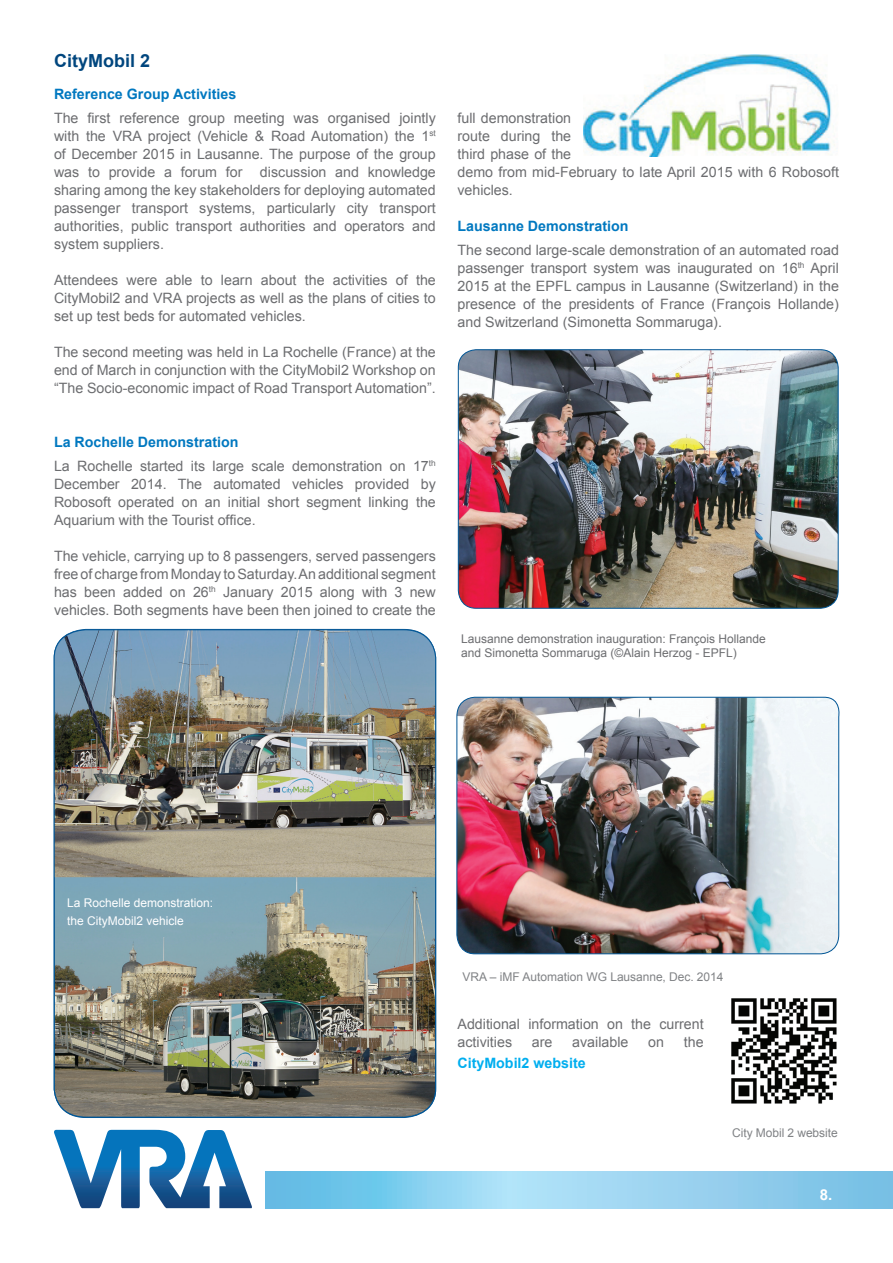
<style>
.page{position:relative;width:893px;height:1263px;background:#fff}
.page>*{position:absolute;margin:0;border:0;box-sizing:border-box;transform-origin:0 0}
.t1{font:700 18px "Arial";color:#00467e}
.t2{font:700 15px "Arial";color:#fff}
.t3{font:14.25px/18px "Arial";color:#6c6d70;text-align:justify}
.t4{font:700 14.25px "Arial";color:#0078c0}
.t5{font:700 14.25px "Arial";color:#00aeef}
.t6{font:12px/14.4px "Arial";color:#6c6d70}
.t7{font:12px "Arial";letter-spacing:-.005em;color:#808285}
.t8{font:12px/18px "Arial";color:#fff}
.s1{font-weight:700;color:#0078c0}
</style>
<div class="page">
<svg style="left:266px;top:1172px;width:627px;height:37px;background:#8cceee"></svg>
<svg style="left:54px;top:1130px;width:198px;height:78px"></svg>
<img style="left:584px;top:54px;width:251px;height:103px">
<img style="left:731px;top:998px;width:106px;height:106px">
<img style="left:54px;top:629px;width:382px;height:489px">
<img style="left:456px;top:697px;width:384px;height:257px">
<img style="left:458px;top:350px;width:380px;height:258px">
<div style="left:458px;top:349px;width:380px;height:259px;border:1px solid #005595;border-radius:18px"></div>
<p class="t1" style="left:54px;top:49px;width:98px">CityMobil 2</p>
<p class="t4" style="left:54px;top:84px;width:184px">Reference Group Activities</p>
<p class="t3" style="left:54px;top:109px;width:383px">The first reference group meeting was organised jointly with the VRA project (Vehicle &amp; Road Automation) the 1<sup>st </sup>of December 2015 in Lausanne. The purpose of the group was to provide a forum for discussion and knowledge sharing among the key stakeholders for deploying automated passenger transport systems, particularly city transport authorities, public transport authorities and operators and system suppliers.</p>
<p class="t3" style="left:54px;top:271px;width:383px">Attendees were able to learn about the activities of the CityMobil2 and VRA projects as well as the plans of cities to set up test beds for automated vehicles.</p>
<p class="t3" style="left:54px;top:343px;width:383px">The second meeting was held in La Rochelle (France) at the end of March in conjunction with the CityMobil2 Workshop on “The Socio-economic impact of Road Transport Automation”.</p>
<p class="t3" style="left:54px;top:430px;width:383px;line-height:24px"><span class="s1">La Rochelle Demonstration<br></span>La Rochelle started its large scale demonstration on 17<sup>th</sup></p>
<p class="t3" style="left:54px;top:475px;width:383px">December 2014. The automated vehicles provided by Robosoft operated on an initial short segment linking the Aquarium with the Tourist office.</p>
<p class="t3" style="left:54px;top:547px;width:383px">The vehicle, carrying up to 8 passengers, served passengers free of charge from Monday to Saturday. An additional segment has been added on 26<sup>th</sup> January 2015 along with 3 new vehicles. Both segments have been then joined to create the</p>
<p class="t3" style="left:457px;top:109px;width:383px;text-align:left">full demonstration<br>route during the<br>third phase of the<br>demo from mid-February to late April 2015 with 6 Robosoft vehicles.</p>
<p class="t4" style="left:457px;top:217px;width:173px">Lausanne Demonstration</p>
<p class="t3" style="left:457px;top:241px;width:383px">The second large-scale demonstration of an automated road passenger transport system was inaugurated on 16<sup>th</sup> April 2015 at the EPFL campus in Lausanne (Switzerland) in the presence of the presidents of France (François Hollande) and Switzerland (Simonetta Sommaruga).</p>
<p class="t6" style="left:461px;top:632px;width:306px">Lausanne demonstration inauguration: François Hollande and Simonetta Sommaruga (©Alain Herzog - EPFL)</p>
<p class="t8" style="left:67px;top:894px;width:148px">La Rochelle demonstration: the CityMobil2 vehicle</p>
<p class="t7" style="left:463px;top:969px;width:262px">VRA – iMF Automation WG Lausanne, Dec. 2014</p>
<p class="t3" style="left:457px;top:1015px;width:248px">Additional information on the current activities</p>
<p class="t3" style="left:532px;top:1033px;width:22px">are</p>
<p class="t3" style="left:572px;top:1033px;width:58px">available</p>
<p class="t3" style="left:648px;top:1033px;width:17px">on</p>
<p class="t3" style="left:684px;top:1033px;width:21px">the</p>
<p class="t5" style="left:457px;top:1054px;width:130px">CityMobil2 website</p>
<p class="t7" style="left:732px;top:1125px;width:107px">City Mobil 2 website</p>
<p class="t2" style="left:820px;top:1185px;width:14px">8.</p>
</div>
